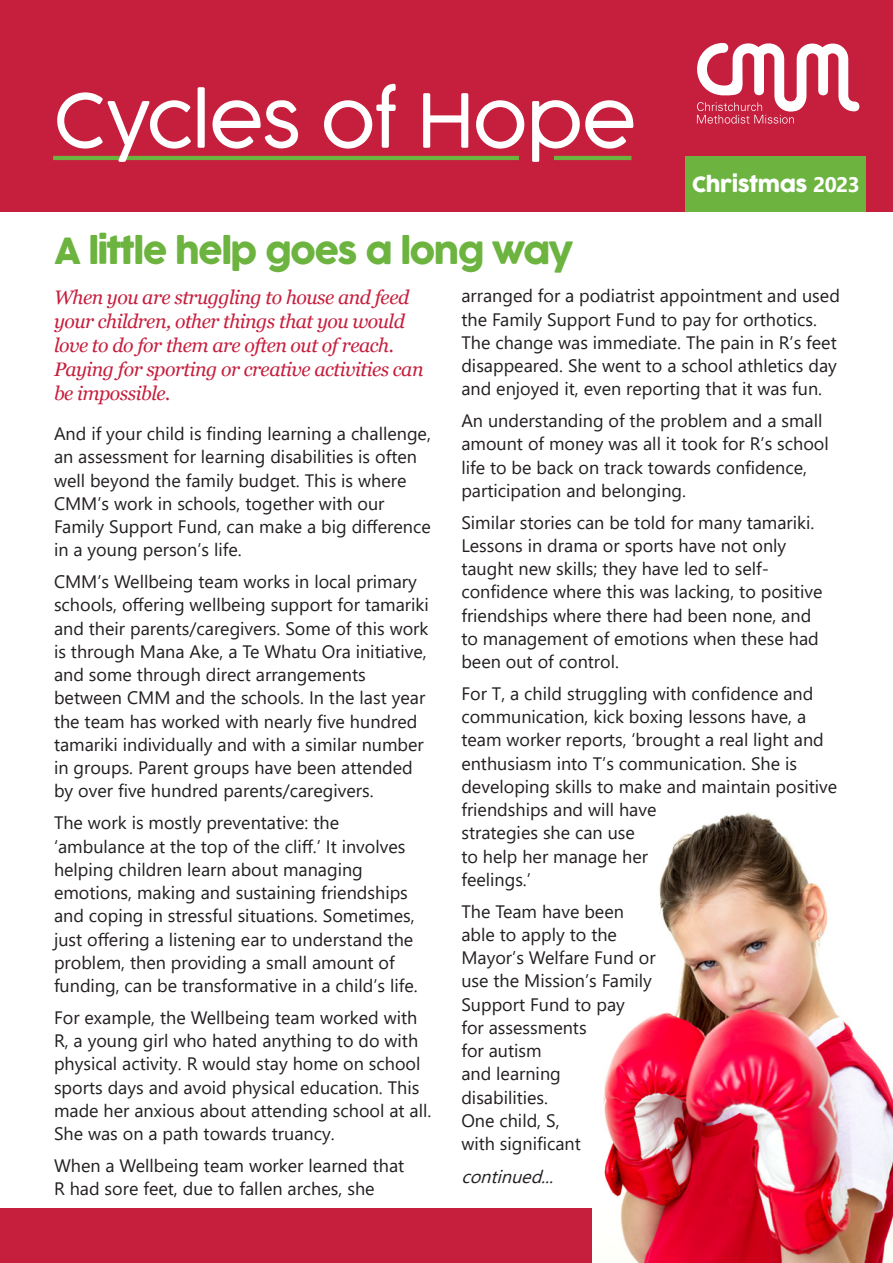
<style>
.page{position:relative;width:893px;height:1263px;background:#fff}
.page>*{position:absolute;margin:0;border:0;box-sizing:border-box;transform-origin:0 0}
.t1{font:300 73.5px "Cocogoose";letter-spacing:-.025em;color:#fff}
.Titles{font:35.25px "Cocogoose";letter-spacing:-.05em;color:#6cb43f}
.Sub_Titles{font:21px "Cocogoose";letter-spacing:-.025em;color:#fff}
.Sub_Titles-2{font:italic 19.5px/24px "Georgia";letter-spacing:-.025em;color:#c61f3e}
.Paragraph_Style_1{font:18px/23.2px "Segoe UI";color:#231f20}
.Paragraph_Style_1-2{font:italic 18px "Segoe UI";color:#231f20}
.s1{font-family:"Segoe UI";font-weight:700}
</style>
<div class="page">
<div style="left:0;top:1209px;width:893px;height:54px;background:#c61f3e"></div>
<img style="left:593px;top:812px;width:300px;height:451px">
<div style="left:0;top:0;width:893px;height:212px;background:#c61f3e"></div>
<svg style="left:697px;top:43px;width:162px;height:81px"></svg>
<hr style="left:53px;top:156px;width:578px;height:4px;background:#6cb43f">
<svg style="left:519px;top:156px;width:35px;height:4px"></svg>
<div style="left:685px;top:156px;width:181px;height:56px;background:#6cb43f"></div>
<p class="t1" style="left:53px;top:69px;width:585px">Cycles of Hope</p>
<p class="Sub_Titles" style="left:692px;top:170px;width:170px">Christmas <span class="s1">2023</span></p>
<p class="Titles" style="left:54px;top:227px;width:521px">A little help goes a long way</p>
<p class="Paragraph_Style_1" style="left:461px;top:284px;width:380px">arranged for a podiatrist appointment and used the Family Support Fund to pay for orthotics.<br>The change was immediate. The pain in R’s feet disappeared. She went to a school athletics day and enjoyed it, even reporting that it was fun.</p>
<p class="Paragraph_Style_1" style="left:461px;top:409px;width:369px">An understanding of the problem and a small amount of money was all it took for R’s school life to be back on track towards confidence, participation and belonging.</p>
<p class="Paragraph_Style_1" style="left:461px;top:510px;width:363px">Similar stories can be told for many tamariki.<br>Lessons in drama or sports have not only taught new skills; they have led to self&shy;confidence where this was lacking, to positive friendships where there had been none, and to management of emotions when these had been out of control.</p>
<p class="Paragraph_Style_1" style="left:461px;top:681px;width:377px">For T, a child struggling with confidence and communication, kick boxing lessons have, a team worker reports, ‘brought a real light and enthusiasm into T’s communication. She is developing skills to make and maintain positive friendships and will have<br>strategies she can use<br>to help her manage her<br>feelings.’</p>
<p class="Paragraph_Style_1" style="left:461px;top:899px;width:196px">The Team have been able to apply to the<br>Mayor’s Welfare Fund or use the Mission’s Family<br>Support Fund to pay<br>for assessments<br>for autism<br>and learning<br>disabilities.<br>One child, S,<br>with significant</p>
<p class="Sub_Titles-2" style="left:54px;top:285px;width:371px">When you are struggling to house and feed your children, other things that you would love to do for them are often out of reach.<br>Paying for sporting or creative activities can be impossible.</p>
<p class="Paragraph_Style_1" style="left:54px;top:422px;width:378px">And if your child is finding learning a challenge, an assessment for learning disabilities is often well beyond the family budget. This is where CMM’s work in schools, together with our Family Support Fund, can make a big difference in a young person’s life.</p>
<p class="Paragraph_Style_1" style="left:54px;top:570px;width:376px">CMM’s Wellbeing team works in local primary schools, offering wellbeing support for tamariki and their parents/caregivers. Some of this work is through Mana Ake, a Te Whatu Ora initiative, and some through direct arrangements between CMM and the schools. In the last year the team has worked with nearly five hundred tamariki individually and with a similar number in groups. Parent groups have been attended by over five hundred parents/caregivers.</p>
<p class="Paragraph_Style_1" style="left:54px;top:811px;width:365px">The work is mostly preventative: the ‘ambulance at the top of the cliff.’ It involves helping children learn about managing emotions, making and sustaining friendships and coping in stressful situations. Sometimes, just offering a listening ear to understand the problem, then providing a small amount of funding, can be transformative in a child’s life.</p>
<p class="Paragraph_Style_1" style="left:54px;top:1005px;width:379px">For example, the Wellbeing team worked with R, a young girl who hated anything to do with physical activity. R would stay home on school sports days and avoid physical education. This made her anxious about attending school at all.<br>She was on a path towards truancy.</p>
<p class="Paragraph_Style_1" style="left:54px;top:1153px;width:352px">When a Wellbeing team worker learned that<br>R had sore feet, due to fallen arches, she</p>
<p class="Paragraph_Style_1-2" style="left:461px;top:1162px;width:101px">continued...</p>
</div>
